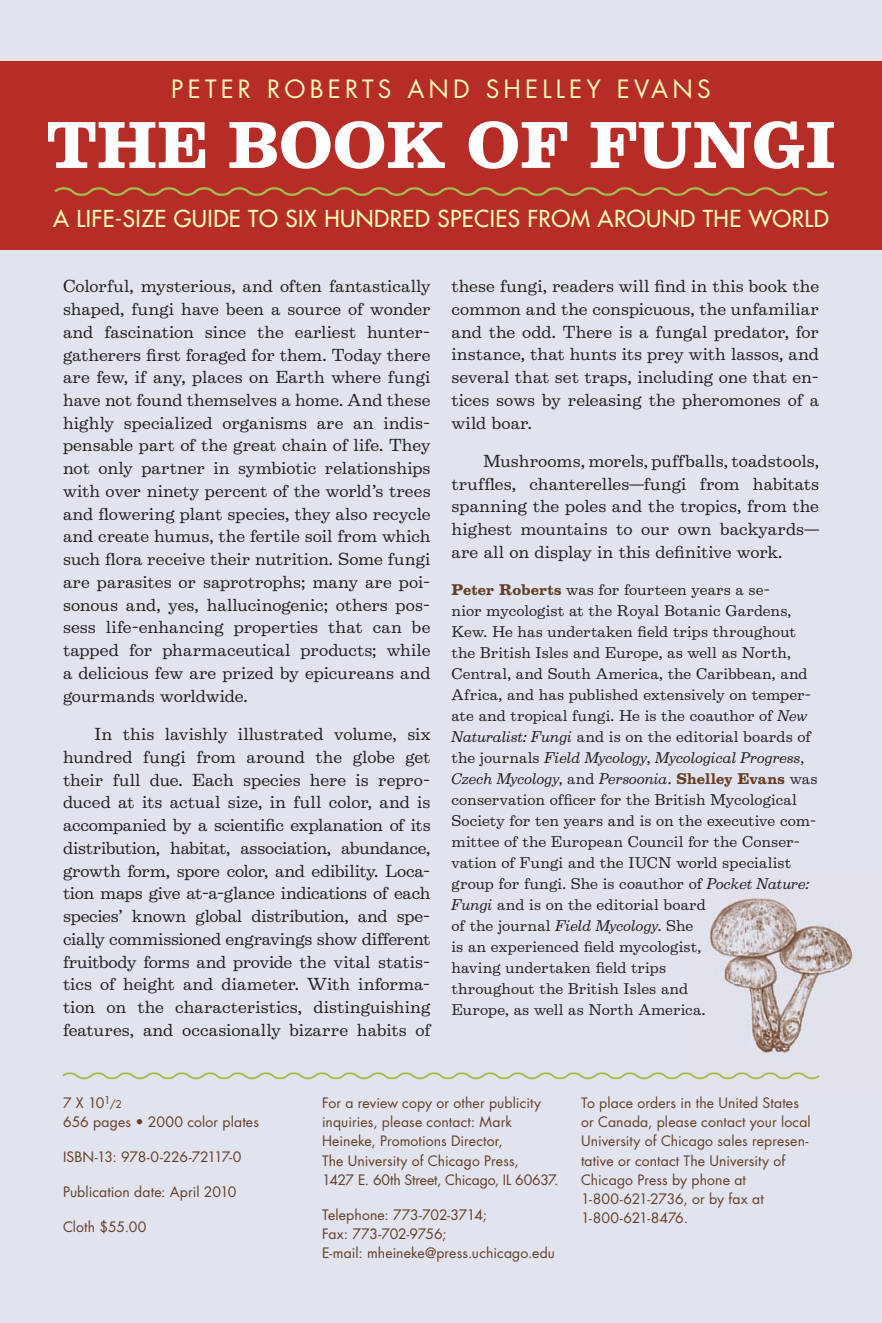
<style>
.page{position:relative;width:882px;height:1323px;background:#e1e3ee}
.page>*{position:absolute;margin:0;border:0;box-sizing:border-box;transform-origin:0 0}
.t1{font:700 59.5px "Belizio";color:#fff}
.t2{font:24.5px "Futura";letter-spacing:.17em;color:#fff9b6}
.t3{font:22.75px "Futura";letter-spacing:.02em;color:#fff9b6}
.t4{font:15.75px/22.8px "Belizio";letter-spacing:.005em;color:#231f20;text-align:justify}
.t5{font:14px/21px "Belizio";letter-spacing:.01em;color:#231f20}
.t6{font:14px/19.2px "Futura";letter-spacing:.01em;color:#653e25}
.t7{font:14px "Futura";letter-spacing:-.025em;color:#653e25}
.s1{font-weight:700;color:#653e25}
.s2{font-style:italic}
.s3{font-size:10.5px}
</style>
<div class="page">
<img style="left:708px;top:898px;width:146px;height:160px">
<div style="left:0;top:61px;width:882px;height:189px;background:#b62d27"></div>
<svg style="left:54px;top:187px;width:774px;height:9px"></svg>
<svg style="left:62px;top:1072px;width:758px;height:8px"></svg>
<h2 class="t2" style="left:171px;top:72px;width:32px">Pete</h2>
<h2 class="t2" style="left:238px;top:72px;width:140px">r Robe rts</h2>
<h2 class="t2" style="left:407px;top:72px;width:22px">and</h2>
<h2 class="t2" style="left:486px;top:72px;width:34px">Shelle</h2>
<h2 class="t2" style="left:586px;top:72px;width:86px">y Evans</h2>
<h1 class="t1" style="left:46px;top:107px;width:791px">The Book of Fungi</h1>
<h3 class="t3" style="left:53px;top:205px;width:777px">A LIFE-SIZE GUIDE TO SIX HUNDRED SPECIES FROM AROUND THE WORLD</h3>
<p class="t4" style="left:63px;top:275px;width:369px">Colorful, mysterious, and often fantastically shaped, fungi have been a source of wonder and fascination since the earliest hunter&shy;gatherers first foraged for them. Today there are few, if any, places on Earth where fungi have not found themselves a home. And these highly specialized organisms are an indis&shy;pensable part of the great chain of life. They not only partner in symbiotic relationships with over ninety percent of the world’s trees and flowering plant species, they also recycle and create humus, the fertile soil from which such flora receive their nutrition. Some fungi are parasites or saprotrophs; many are poi&shy;sonous and, yes, hallucinogenic; others pos&shy;sess life-enhancing properties that can be tapped for pharmaceutical products; while a delicious few are prized by epicureans and gourmands worldwide.</p>
<p class="t4" style="left:63px;top:723px;width:369px;text-indent:32px">In this lavishly illustrated volume, six hundred fungi from around the globe get their full due. Each species here is repro&shy;duced at its actual size, in full color, and is accompanied by a scientific explanation of its distribution, habitat, association, abundance, growth form, spore color, and edibility. Loca&shy;tion maps give at-a-glance indications of each species’ known global distribution, and spe&shy;cially commissioned engravings show different fruitbody forms and provide the vital statis&shy;tics of height and diameter. With informa&shy;tion on the characteristics, distinguishing features, and occasionally bizarre habits of</p>
<p class="t4" style="left:452px;top:275px;width:369px">these fungi, readers will find in this book the common and the conspicuous, the unfamiliar and the odd. There is a fungal predator, for instance, that hunts its prey with lassos, and several that set traps, including one that en&shy;tices sows by releasing the pheromones of a wild boar.</p>
<p class="t4" style="left:452px;top:450px;width:369px;text-indent:32px">Mushrooms, morels, puffballs, toadstools, truffles, chanterelles—fungi from habitats spanning the poles and the tropics, from the highest mountains to our own backyards— are all on display in this definitive work.</p>
<p class="t5" style="left:452px;top:579px;width:367px"><span class="s1">Peter Roberts</span> was for fourteen years a se-<br>nior mycologist at the Royal Botanic Gardens, Kew. He has undertaken field trips throughout the British Isles and Europe, as well as North, Central, and South America, the Caribbean, and Africa, and has published extensively on temper&shy;ate and tropical fungi. He is the coauthor of <span class="s2">New Naturalist: Fungi</span> and is on the editorial boards of the journals <span class="s2">Field Mycology</span>, <span class="s2">Mycological Progress</span>, <span class="s2">Czech Mycology</span>, and <span class="s2">Persoonia</span>. <span class="s1">Shelley Evans</span> was conservation officer for the British Mycological Society for ten years and is on the executive com&shy;mittee of the European Council for the Conser&shy;vation of Fungi and the IUCN world specialist group for fungi. She is coauthor of <span class="s2">Pocket Nature:<br>Fungi</span> and is on the editorial board<br>of the journal <span class="s2">Field Mycology</span>. She<br>is an experienced field mycologist,<br>having undertaken field trips<br>throughout the British Isles and<br>Europe, as well as North America.</p>
<p class="t6" style="left:63px;top:1093px;width:198px">7 X 10<sup>1</sup><span class="s3">/2<br></span>656 pages • 2000 color plates</p>
<p class="t7" style="left:63px;top:1147px;width:180px">ISBN-13: 978-0-226-72117-0</p>
<p class="t6" style="left:63px;top:1182px;width:175px">Publication date: April 2010</p>
<p class="t6" style="left:63px;top:1217px;width:85px">Cloth $55.00</p>
<p class="t6" style="left:322px;top:1093px;width:238px">For a review copy or other publicity inquiries, please contact: Mark Heineke, Promotions Director,<br>The University of Chicago Press,<br>1427 E. 60th Street, Chicago, IL 60637.</p>
<p class="t6" style="left:322px;top:1205px;width:235px">Telephone: 773-702-3714;<br>Fax: 773-702-9756;<br>E-mail: mheineke@press.uchicago.edu</p>
<p class="t6" style="left:581px;top:1093px;width:231px">To place orders in the United States or Canada, please contact your local<br>University of Chicago sales represen&shy;tative or contact The University of<br>Chicago Press by phone at<br>1-800-621-2736, or by fax at<br>1-800-621-8476.</p>
</div>
